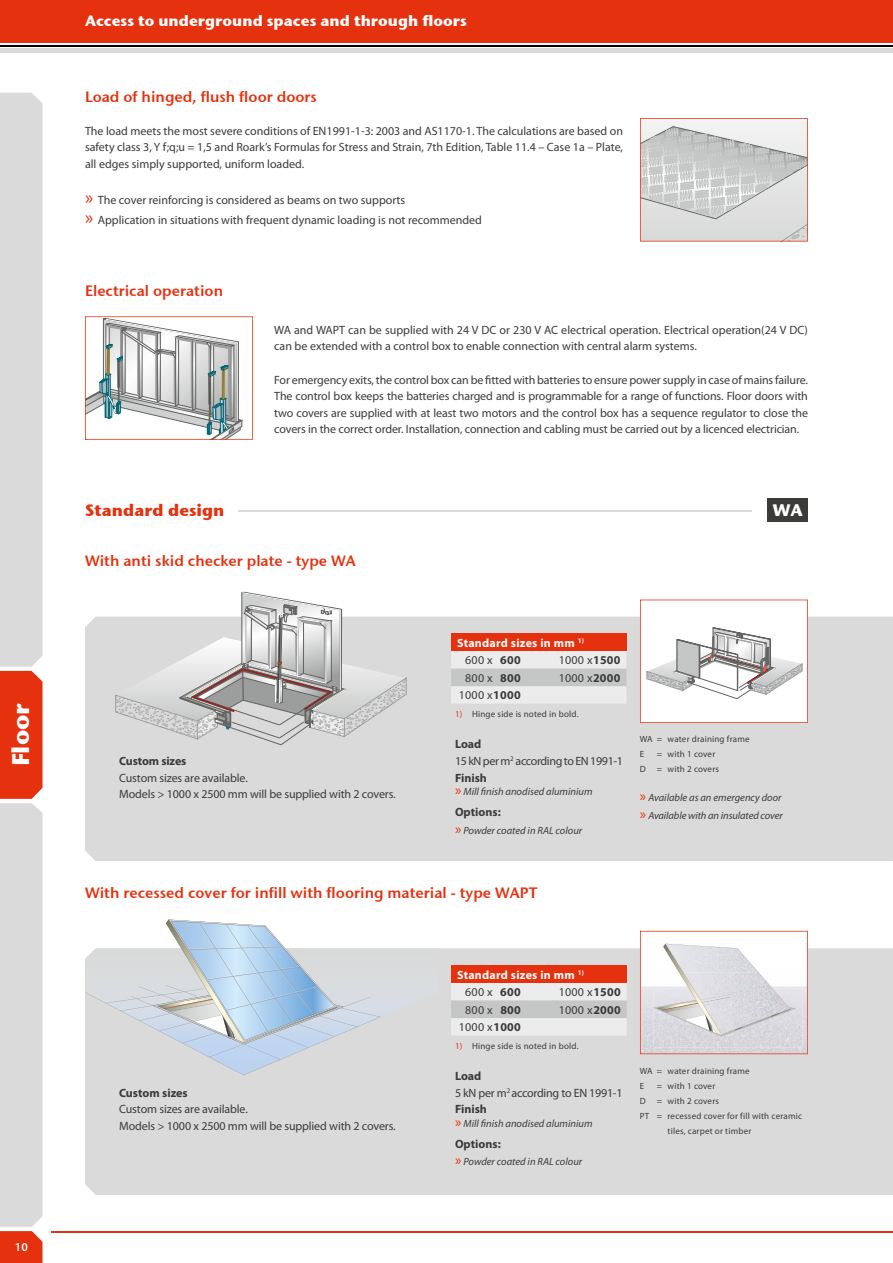
<style>
.page{position:relative;width:893px;height:1263px;background:#fff}
.page>*{position:absolute;margin:0;border:0;box-sizing:border-box;transform-origin:0 0}
.t1{font:700 24px "Stone Sans ITC";color:#fff}
.t2{font:700 16.8px "Stone Sans ITC";color:#fff}
.t3{font:700 16.5px "Stone Sans ITC";color:#e6310e}
.t4{font:15px "Stone Sans Sem ITCTT Semi";color:#e6310e}
.t5{font:700 15px "Stone Sans ITC";color:#fff}
.t6{font:12px/16.6px "Myriad Pro";color:#3b3b3a}
.t7{font:700 12px/17.5px "Myriad Pro";letter-spacing:.02em;color:#fff}
.t8{font:700 12px "Myriad Pro";color:#3b3b3a}
.t9{font:12px/16.6px "Myriad Pro";letter-spacing:-.03em;color:#3b3b3a}
.t10{font:12px/16.6px "Myriad Pro";letter-spacing:-.02em;color:#3b3b3a}
.t11{font:600 12px "Myriad Pro";color:#fffef5}
.t12{font:italic 10.5px/17.7px "Myriad Pro";color:#3b3b3a}
.t13{font:9px/15px "Myriad Pro";letter-spacing:.02em;color:#3b3b3a}
.s1{font-size:19.5px;color:#e6310e}
.s2{font-weight:400;color:#3b3b3a}
.s3{color:#3b3b3a}
.s4{font-weight:700}
.s5{color:#e6310e}
.s6{font-style:normal;font-size:15px;color:#e6310e}
</style>
<div class="page">
<div style="left:0;top:0;width:893px;height:43px;background:#e6310e"></div>
<hr style="left:0;top:45px;width:893px;height:1px;background:#000">
<hr style="left:51px;top:1231px;width:842px;height:2px;background:#e6310e">
<div style="left:0;top:48px;width:893px;height:5px;background:#dadada"></div>
<svg style="left:0;top:93px;width:43px;height:1170px;background:#dcc4c0"></svg>
<div style="left:85px;top:617px;width:808px;height:244px;background:#dadada"></div>
<div style="left:767px;top:499px;width:41px;height:23px;background:#3b3b3a"></div>
<div style="left:85px;top:948px;width:808px;height:247px;background:#dadada"></div>
<hr style="left:238px;top:510px;width:514px;height:2px;background:#dadada">
<div style="left:451px;top:634px;width:175px;height:17px;background:#e6310e"></div>
<svg style="left:451px;top:651px;width:175px;height:53px;background:#dedfdf"></svg>
<div style="left:451px;top:965px;width:176px;height:18px;background:#e6310e"></div>
<svg style="left:451px;top:983px;width:176px;height:52px;background:#dedfdf"></svg>
<svg style="left:640px;top:118px;width:168px;height:124px"></svg>
<svg style="left:85px;top:316px;width:168px;height:124px"></svg>
<svg style="left:640px;top:600px;width:168px;height:123px"></svg>
<svg style="left:115px;top:592px;width:291px;height:153px"></svg>
<div style="left:380px;top:948px;width:58px;height:127px;background:#dadada"></div>
<svg style="left:85px;top:919px;width:295px;height:156px;background:#d0dae3"></svg>
<svg style="left:640px;top:931px;width:168px;height:123px"></svg>
<h1 class="t1" style="left:-1px;top:766px;width:65px;rotate:-90deg">Floor</h1>
<p class="t11" style="left:15px;top:1239px;width:15px">10</p>
<p class="t5" style="left:85px;top:8px;width:383px">Access to underground spaces and through floors</p>
<p class="t4" style="left:85px;top:84px;width:233px">Load of hinged, flush floor doors</p>
<p class="t6" style="left:85px;top:122px;width:539px;text-align:justify">The load meets the most severe conditions of EN1991-1-3: 2003 and AS1170-1. The calculations are based on safety class 3, Y f;q;u = 1,5 and Roark’s Formulas for Stress and Strain, 7th Edition, Table 11.4 – Case 1a – Plate, all edges simply supported, uniform loaded.</p>
<p class="t6" style="left:85px;top:190px;width:399px;line-height:19.5px"><span class="s1">x</span> The cover reinforcing is considered as beams on two supports<br><span class="s1">x</span> Application in situations with frequent dynamic loading is not recommended</p>
<p class="t4" style="left:85px;top:278px;width:140px">Electrical operation</p>
<h3 class="t3" style="left:85px;top:496px;width:141px">Standard design</h3>
<p class="t6" style="left:274px;top:321px;width:535px">WA and WAPT can be supplied with 24 V DC or 230 V AC electrical operation. Electrical operation(24 V DC) can be extended with a control box to enable connection with central alarm systems.</p>
<p class="t6" style="left:274px;top:371px;width:535px;text-align:justify">For emergency exits, the control box can be fitted with batteries to ensure power supply in case of mains failure.<br>The control box keeps the batteries charged and is programmable for a range of functions. Floor doors with two covers are supplied with at least two motors and the control box has a sequence regulator to close the covers in the correct order. Installation, connection and cabling must be carried out by a licenced electrician.</p>
<h2 class="t2" style="left:773px;top:495px;width:32px">WA</h2>
<p class="t4" style="left:85px;top:548px;width:272px">With anti skid checker plate - type WA</p>
<p class="t8" style="left:119px;top:753px;width:69px">Custom sizes</p>
<p class="t6" style="left:119px;top:769px;width:278px">Custom sizes are available.<br>Models &gt; 1000 x 2500 mm will be supplied with 2 covers.</p>
<p class="t7" style="left:465px;top:634px;width:120px;text-indent:-8px">Standard sizes in mm <sup>1)<br></sup><span class="s2">600 x</span> <span class="s3">600</span></p>
<p class="t6" style="left:559px;top:652px;width:63px">1000 x<span class="s4">1500</span></p>
<p class="t6" style="left:465px;top:669px;width:57px">800 x <span class="s4">800</span></p>
<p class="t6" style="left:559px;top:669px;width:63px">1000 x<span class="s4">2000</span></p>
<p class="t6" style="left:459px;top:687px;width:63px">1000 x<span class="s4">1000</span></p>
<p class="t13" style="left:455px;top:706px;width:125px"><span class="s5">1)</span> Hinge side is noted in bold.</p>
<p class="t9" style="left:455px;top:736px;width:169px"><span class="s4">Load<br></span>15 kN per m<sup>2</sup> according to EN 1991-1<br><span class="s4">Finish</span></p>
<p class="t12" style="left:455px;top:782px;width:139px"><span class="s6">x</span> Mill finish anodised aluminium</p>
<p class="t8" style="left:455px;top:804px;width:47px">Options:</p>
<p class="t12" style="left:455px;top:821px;width:129px"><span class="s6">x</span> Powder coated in RAL colour</p>
<p class="t13" style="left:640px;top:732px;width:111px">WA = water draining frame<br>E</p>
<p class="t13" style="left:640px;top:747px;width:81px;text-indent:17px">= with 1 cover<br>D = with 2 covers</p>
<p class="t12" style="left:640px;top:788px;width:144px"><span class="s6">x</span> Available as an emergency door <span class="s6">x</span> Available with an insulated cover</p>
<p class="t4" style="left:85px;top:880px;width:454px">With recessed cover for infill with flooring material - type WAPT</p>
<p class="t8" style="left:119px;top:1085px;width:70px">Custom sizes</p>
<p class="t6" style="left:119px;top:1101px;width:278px">Custom sizes are available.<br>Models &gt; 1000 x 2500 mm will be supplied with 2 covers.</p>
<p class="t7" style="left:465px;top:965px;width:120px;text-indent:-8px">Standard sizes in mm <sup>1)<br></sup><span class="s2">600 x</span> <span class="s3">600</span></p>
<p class="t6" style="left:559px;top:984px;width:63px">1000 x<span class="s4">1500</span></p>
<p class="t6" style="left:465px;top:1001px;width:57px">800 x <span class="s4">800</span></p>
<p class="t6" style="left:559px;top:1001px;width:63px">1000 x<span class="s4">2000</span></p>
<p class="t6" style="left:459px;top:1019px;width:63px">1000 x<span class="s4">1000</span></p>
<p class="t13" style="left:455px;top:1038px;width:125px"><span class="s5">1)</span> Hinge side is noted in bold.</p>
<p class="t10" style="left:455px;top:1067px;width:169px"><span class="s4">Load<br></span>5 kN per m<sup>2</sup> according to EN 1991-1<br><span class="s4">Finish</span></p>
<p class="t12" style="left:455px;top:1114px;width:139px"><span class="s6">x</span> Mill finish anodised aluminium</p>
<p class="t8" style="left:455px;top:1136px;width:47px">Options:</p>
<p class="t12" style="left:455px;top:1153px;width:129px"><span class="s6">x</span> Powder coated in RAL colour</p>
<p class="t13" style="left:640px;top:1063px;width:111px">WA = water draining frame<br>E</p>
<p class="t13" style="left:657px;top:1078px;width:60px">= with 1 cover</p>
<p class="t13" style="left:640px;top:1093px;width:81px">D = with 2 covers</p>
<p class="t13" style="left:640px;top:1108px;width:164px">PT = recessed cover for fill with ceramic</p>
<p class="t13" style="left:668px;top:1123px;width:85px">tiles, carpet or timber</p>
</div>
